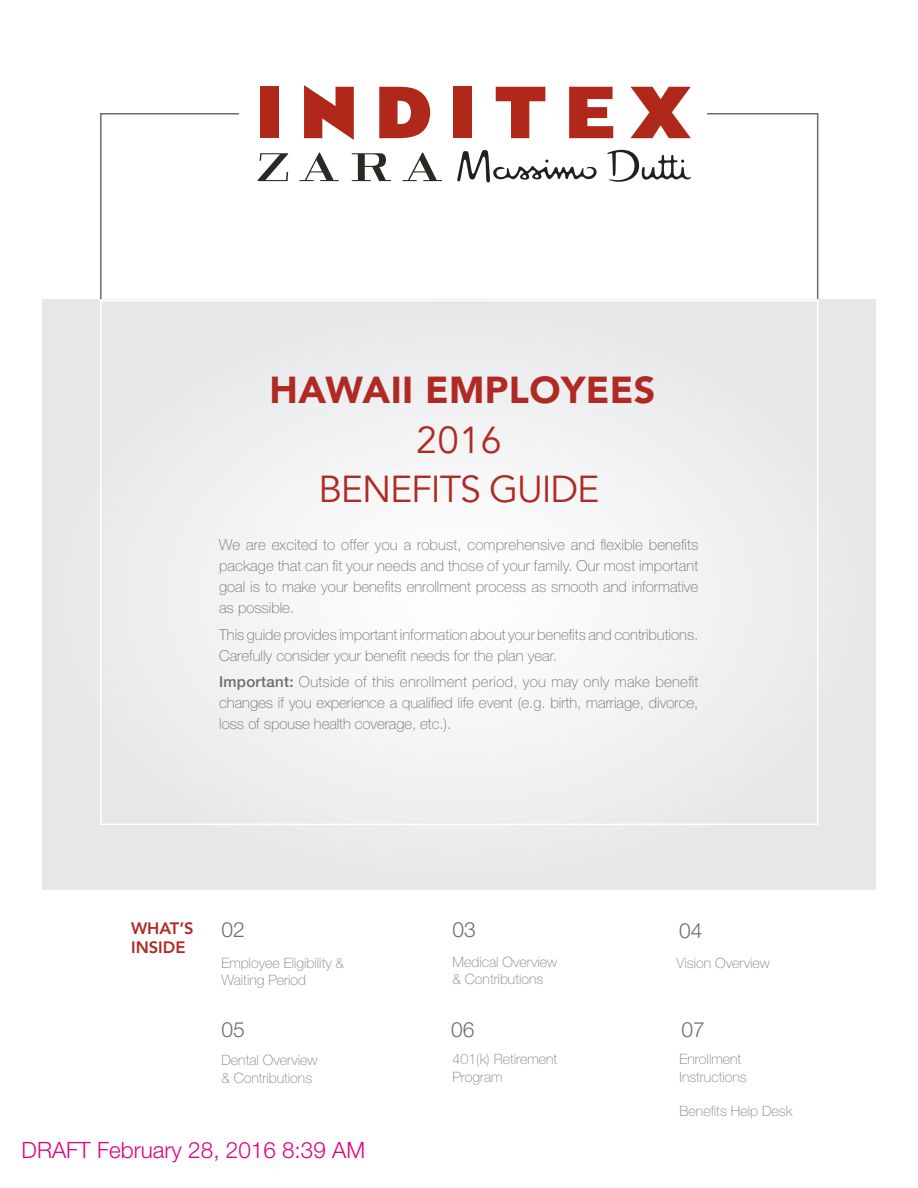
<style>
.page{position:relative;width:918px;height:1188px;background:#fff}
.page>*{position:absolute;margin:0;border:0;box-sizing:border-box;transform-origin:0 0}
.t1{font:37.5px/49.5px "Avenir";letter-spacing:-.03em;color:#b02a24;text-align:center}
.t2{font:900 37.5px "Avenir";letter-spacing:.01em;color:#b02a24}
.t3{font:300 22.5px "Helvetica Neue LT Std";color:#e10281}
.t4{font:300 21px "Helvetica Neue LT Std";color:#6c6d70}
.t5{font:800 16.5px/19.8px "Avenir";color:#b02a24}
.t6{font:100 15px/21px "Helvetica Neue LT Std";color:#6c6d70;text-align:justify}
.t7{font:100 14.25px/17.1px "Helvetica Neue LT Std";color:#808285}
.s1{font-weight:500}
</style>
<div class="page">
<div style="left:42px;top:300px;width:834px;height:590px;background:#e6e7e9"></div>
<svg style="left:379px;top:87px;width:51px;height:51px"></svg>
<svg style="left:569px;top:87px;width:44px;height:51px"></svg>
<div style="left:260px;top:87px;width:19px;height:51px;background:#b0281a"></div>
<div style="left:453px;top:87px;width:19px;height:51px;background:#b0281a"></div>
<svg style="left:304px;top:85px;width:50px;height:55px"></svg>
<svg style="left:496px;top:87px;width:49px;height:51px"></svg>
<svg style="left:630px;top:87px;width:61px;height:51px"></svg>
<svg style="left:258px;top:153px;width:184px;height:28px"></svg>
<svg style="left:457px;top:150px;width:234px;height:33px"></svg>
<h1 class="t2" style="left:270px;top:358px;width:387px">HAWAII EMPLOYEES</h1>
<h1 class="t1" style="left:318px;top:416px;width:283px">2016<br>BENEFITS GUIDE</h1>
<p class="t6" style="left:219px;top:535px;width:481px">We are excited to offer you a robust, comprehensive and flexible benefits package that can fit your needs and those of your family. Our most important goal is to make your benefits enrollment process as smooth and informative as possible.</p>
<p class="t6" style="left:219px;top:624px;width:481px">This guide provides important information about your benefits and contributions.<br>Carefully consider your benefit needs for the plan year.</p>
<p class="t6" style="left:219px;top:671px;width:481px"><span class="s1">Important:</span> Outside of this enrollment period, you may only make benefit changes if you experience a qualified life event (e.g. birth, marriage, divorce, loss of spouse health coverage, etc.).</p>
<p class="t5" style="left:131px;top:918px;width:64px">WHAT’S<br>INSIDE</p>
<h3 class="t4" style="left:221px;top:916px;width:25px">02</h3>
<p class="t7" style="left:221px;top:954px;width:124px">Employee Eligibility &amp;<br>Waiting Period</p>
<h3 class="t4" style="left:453px;top:916px;width:25px">03</h3>
<h3 class="t4" style="left:679px;top:918px;width:25px">04</h3>
<p class="t7" style="left:453px;top:954px;width:106px">Medical Overview &amp; Contributions</p>
<p class="t7" style="left:677px;top:954px;width:95px">Vision Overview</p>
<h3 class="t4" style="left:451px;top:1016px;width:25px">06</h3>
<p class="t7" style="left:453px;top:1051px;width:106px">401(k) Retirement<br>Program</p>
<h3 class="t4" style="left:221px;top:1016px;width:25px">05</h3>
<p class="t7" style="left:221px;top:1052px;width:98px">Dental Overview &amp; Contributions</p>
<p class="t7" style="left:680px;top:1051px;width:69px">Enrollment<br>Instructions</p>
<p class="t7" style="left:680px;top:1102px;width:114px">Benefits Help Desk</p>
<h3 class="t4" style="left:681px;top:1016px;width:25px">07</h3>
<h2 class="t3" style="left:22px;top:1136px;width:345px">DRAFT February 28, 2016 8:39 AM</h2>
</div>
